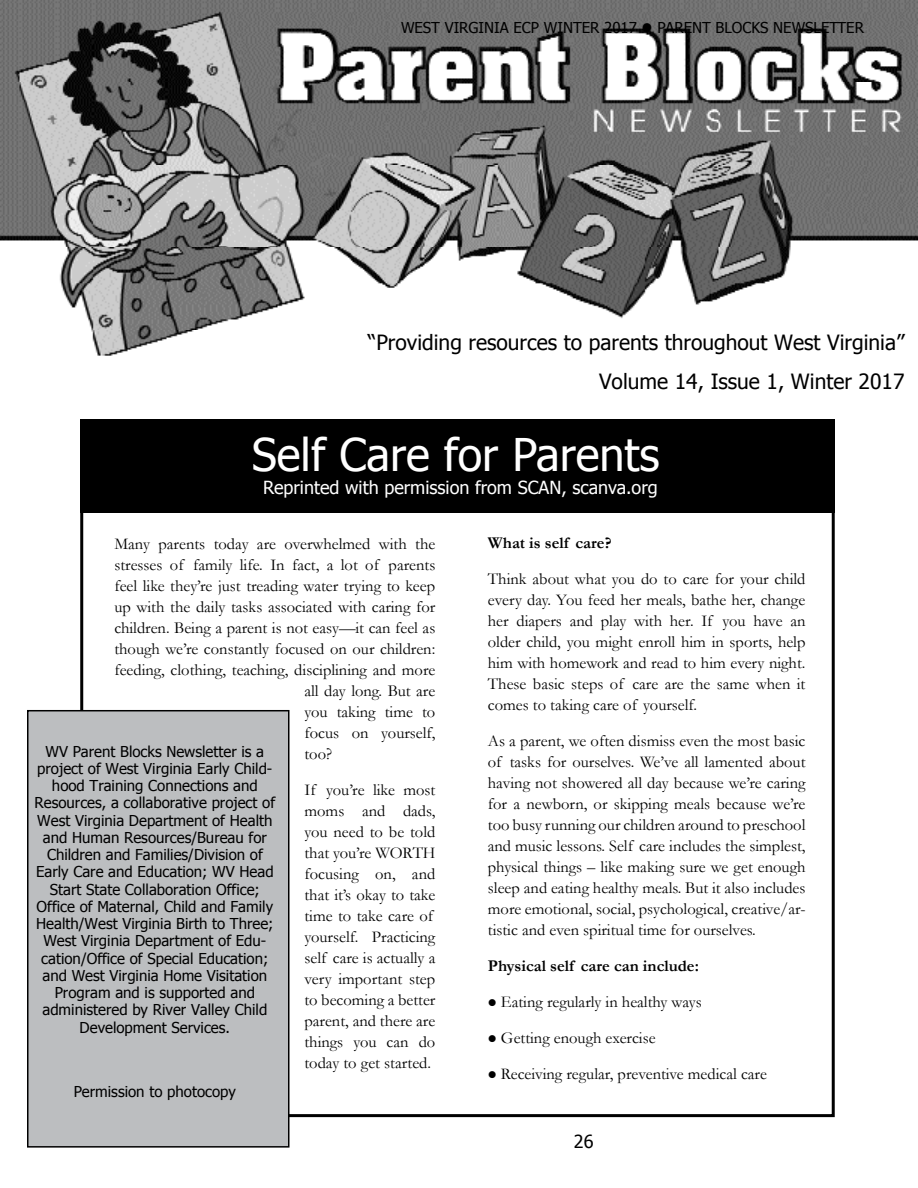
<style>
.page{position:relative;width:918px;height:1188px;background:#fff}
.page>*{position:absolute;margin:0;border:0;box-sizing:border-box;transform-origin:0 0}
.t1{font:45px "Tahoma";color:#fff}
.t2{font:21px/39.2px "Tahoma";color:#000;text-align:right}
.t3{font:18px "Tahoma";color:#fff}
.t4{font:18px "Tahoma";color:#000}
.t5{font:16.5px/21px "Garamond";color:#000;text-align:justify}
.t6{font:700 16.5px "Garamond";color:#000}
.t7{font:15px/17.2px "Tahoma";color:#000;text-align:center}
</style>
<div class="page">
<img style="left:0;top:0;width:918px;height:356px">
<div style="left:28px;top:711px;width:261px;height:436px;background:#bcbec0"></div>
<div style="left:27px;top:710px;width:263px;height:438px;border:2px solid #000"></div>
<div style="left:353px;top:322px;width:565px;height:60px;background:#fff"></div>
<div style="left:80px;top:419px;width:755px;height:94px;background:#000"></div>
<p class="t7" style="left:401px;top:18px;width:464px">WEST VIRGINIA ECP WINTER 2017 ● PARENT BLOCKS NEWSLETTER</p>
<p class="t2" style="left:368px;top:321px;width:538px">“Providing resources to parents throughout West Virginia”<br>Volume 14, Issue 1, Winter 2017</p>
<h1 class="t1" style="left:252px;top:424px;width:409px">Self Care for Parents</h1>
<p class="t3" style="left:263px;top:476px;width:396px">Reprinted with permission from SCAN, scanva.org</p>
<p class="t5" style="left:114px;top:533px;width:323px">Many parents today are overwhelmed with the</p>
<p class="t5" style="left:114px;top:554px;width:323px">stresses of family life. In fact, a lot of parents</p>
<p class="t5" style="left:114px;top:575px;width:322px">feel like they’re just treading water trying to keep</p>
<p class="t5" style="left:114px;top:596px;width:322px">up with the daily tasks associated with caring for</p>
<p class="t5" style="left:114px;top:617px;width:322px">children. Being a parent is not easy—it can feel as</p>
<p class="t5" style="left:114px;top:638px;width:322px">though we’re constantly focused on our children:</p>
<p class="t5" style="left:114px;top:659px;width:322px">feeding, clothing, teaching, disciplining and more</p>
<p class="t5" style="left:304px;top:680px;width:132px">all day long. But are</p>
<p class="t5" style="left:304px;top:701px;width:132px">you taking time to</p>
<p class="t5" style="left:304px;top:722px;width:132px">focus on yourself,</p>
<p class="t5" style="left:304px;top:743px;width:29px">too?</p>
<p class="t5" style="left:304px;top:779px;width:132px;text-align:left">If you’re like most moms and dads, you need to be told that you’re WORTH focusing on, and that it’s okay to take time to take care of yourself. Practicing self care is actually a very important step to becoming a better parent, and there are things you can do today to get started.</p>
<p class="t7" style="left:35px;top:742px;width:242px">WV Parent Blocks Newsletter is a project of West Virginia Early Child&shy;hood Training Connections and Resources, a collaborative project of West Virginia Department of Health and Human Resources/Bureau for Children and Families/Division of Early Care and Education; WV Head Start State Collaboration Office; Office of Maternal, Child and Family Health/West Virginia Birth to Three; West Virginia Department of Edu&shy;cation/Office of Special Education; and West Virginia Home Visitation Program and is supported and administered by River Valley Child Development Services.</p>
<p class="t7" style="left:74px;top:1082px;width:164px">Permission to photocopy</p>
<p class="t6" style="left:488px;top:533px;width:125px">What is self care?</p>
<p class="t5" style="left:488px;top:568px;width:319px">Think about what you do to care for your child every day. You feed her meals, bathe her, change her diapers and play with her. If you have an older child, you might enroll him in sports, help him with homework and read to him every night.<br>These basic steps of care are the same when it comes to taking care of yourself.</p>
<p class="t5" style="left:488px;top:730px;width:319px">As a parent, we often dismiss even the most basic of tasks for ourselves. We’ve all lamented about having not showered all day because we’re caring for a newborn, or skipping meals because we’re too busy running our children around to preschool and music lessons. Self care includes the simplest, physical things – like making sure we get enough sleep and eating healthy meals. But it also includes more emotional, social, psychological, creative/ar&shy;tistic and even spiritual time for ourselves.</p>
<p class="t6" style="left:488px;top:956px;width:213px">Physical self care can include:</p>
<p class="t5" style="left:488px;top:991px;width:215px">● Eating regularly in healthy ways</p>
<p class="t5" style="left:488px;top:1027px;width:169px">● Getting enough exercise</p>
<p class="t5" style="left:488px;top:1063px;width:281px">● Receiving regular, preventive medical care</p>
<p class="t4" style="left:574px;top:1129px;width:21px">26</p>
</div>
